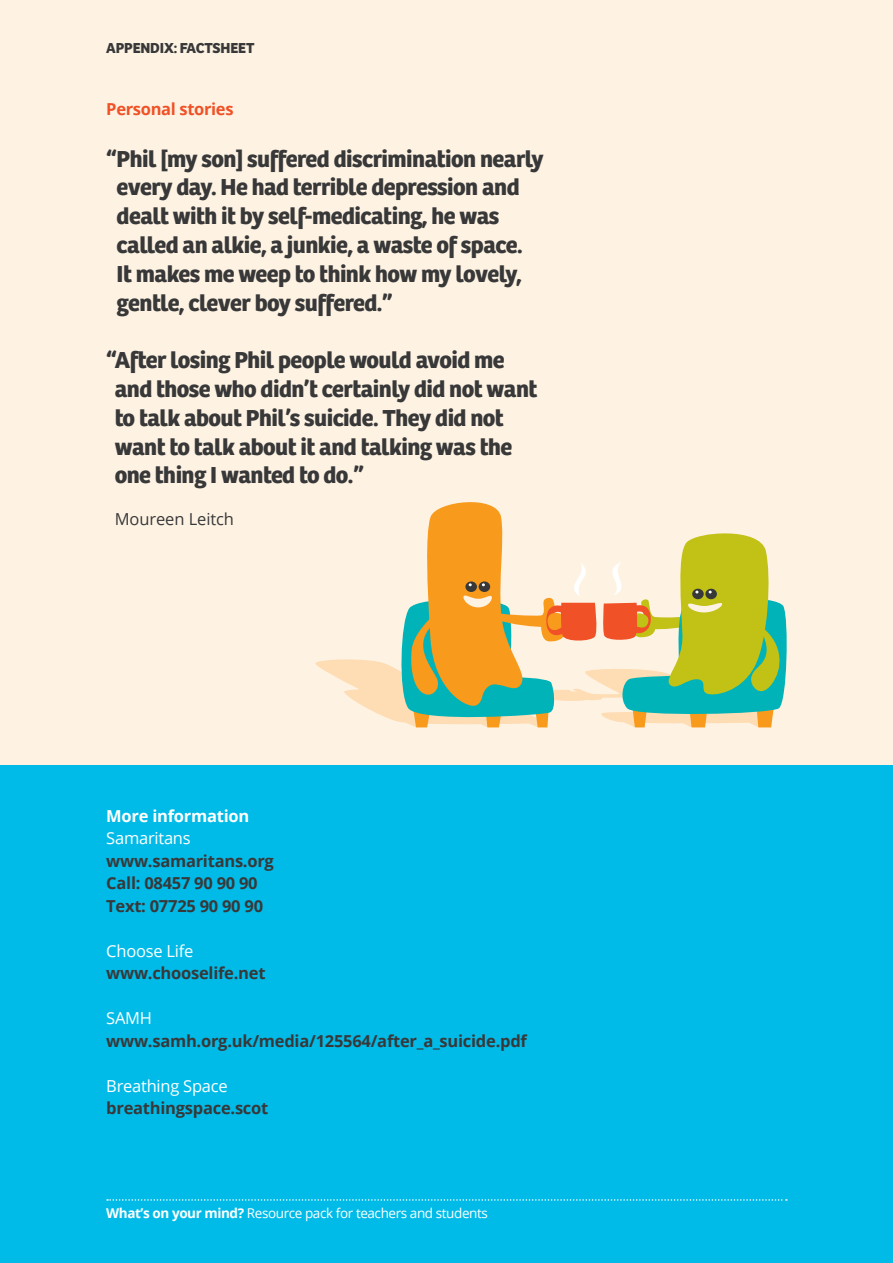
<style>
.page{position:relative;width:893px;height:1263px;background:#fef3e3}
.page>*{position:absolute;margin:0;border:0;box-sizing:border-box;transform-origin:0 0}
.Intro_text{font:700 24px/28.8px "Bree";letter-spacing:-.02em;color:#383839}
.Body_text{font:700 16.5px "Open Sans";letter-spacing:-.015em;color:#383839}
.Body_text-2{font:16.5px "Open Sans";letter-spacing:-.015em;color:#fff}
.Body_text-3{font:700 16.5px "Open Sans";letter-spacing:-.02em;color:#f05126}
.Body_text-4{font:700 16.5px "Open Sans";letter-spacing:-.015em;color:#fff}
.Intro_text-2{font:16.5px "Open Sans";letter-spacing:-.005em;color:#383839}
.t1{font:700 15px "Bree";letter-spacing:-.01em;color:#383839}
.t2{font:13.5px "Open Sans";letter-spacing:-.03em;color:#fff}
.s1{font-weight:700}
</style>
<div class="page">
<div style="left:0;top:765px;width:893px;height:498px;background:#00bbe8"></div>
<svg style="left:107px;top:1199px;width:680px;height:2px"></svg>
<svg style="left:315px;top:502px;width:472px;height:225px"></svg>
<p class="t1" style="left:106px;top:39px;width:150px">APPENDIX: FACTSHEET</p>
<p class="Body_text-3" style="left:106px;top:98px;width:129px">Personal stories</p>
<p class="Intro_text" style="left:117px;top:144px;width:429px;text-indent:-10px">“Phil [my son] suffered discrimination nearly every day. He had terrible depression and dealt with it by self-medicating, he was called an alkie, a junkie, a waste of space.<br>It makes me weep to think how my lovely, gentle, clever boy suffered.”</p>
<p class="Intro_text" style="left:115px;top:346px;width:424px;text-indent:-8px">“After losing Phil people would avoid me and those who didn’t certainly did not want to talk about Phil’s suicide. They did not want to talk about it and talking was the one thing I wanted to do.”</p>
<p class="Intro_text-2" style="left:115px;top:508px;width:121px">Moureen Leitch</p>
<p class="Body_text-4" style="left:106px;top:804px;width:144px">More information</p>
<p class="Body_text-2" style="left:106px;top:827px;width:86px">Samaritans</p>
<p class="Body_text" style="left:106px;top:849px;width:169px">www.samaritans.org</p>
<p class="Body_text" style="left:106px;top:872px;width:153px">Call: 08457 90 90 90</p>
<p class="Body_text" style="left:106px;top:894px;width:158px">Text: 07725 90 90 90</p>
<p class="Body_text-2" style="left:106px;top:940px;width:89px">Choose Life</p>
<p class="Body_text" style="left:106px;top:962px;width:161px">www.chooselife.net</p>
<p class="Body_text-2" style="left:106px;top:1007px;width:47px">SAMH</p>
<p class="Body_text" style="left:106px;top:1029px;width:422px">www.samh.org.uk/media/125564/after_a_suicide.pdf</p>
<p class="Body_text-2" style="left:106px;top:1075px;width:123px">Breathing Space</p>
<p class="Body_text" style="left:106px;top:1097px;width:163px">breathingspace.scot</p>
<p class="t2" style="left:106px;top:1204px;width:383px"><span class="s1">What’s on your mind?</span> Resource pack for teachers and students</p>
</div>
